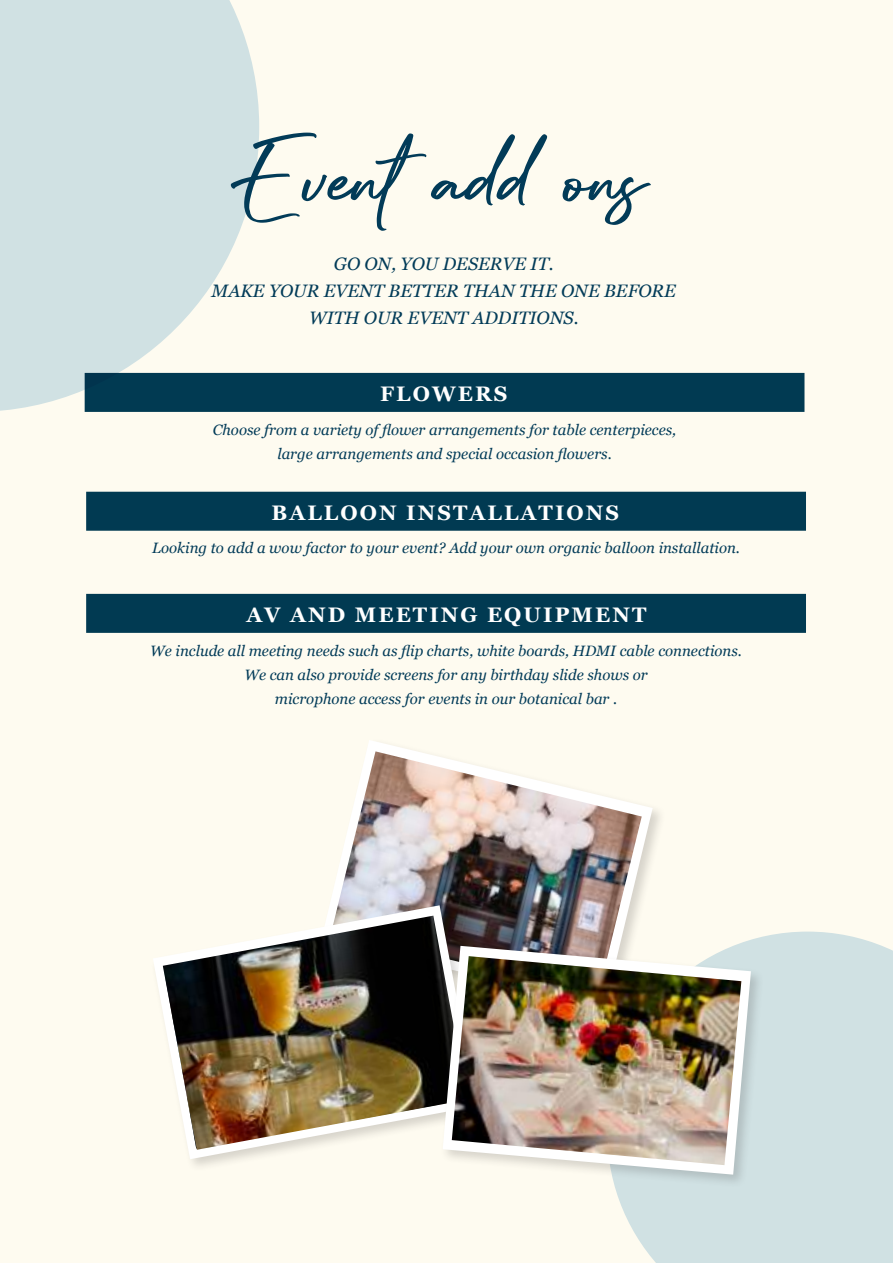
<style>
.page{position:relative;width:893px;height:1263px;background:#fefbf0}
.page>*{position:absolute;margin:0;border:0;box-sizing:border-box;transform-origin:0 0}
.t1{font:128.85px "Amabillis";color:#023b58}
.t2{font:700 21px "Georgia";letter-spacing:.1em;color:#fff}
.t3{font:italic 18px/27px "Georgia";color:#023b58;text-align:center}
.t4{font:italic 15px/24px "Georgia";color:#023b58;text-align:center}
</style>
<div class="page">
<svg style="left:0;top:0;width:259px;height:412px;background:#d5e4e4"></svg>
<div style="left:615px;top:931px;width:278px;height:332px;background:#d0e1e3"></div>
<div style="left:319px;top:737px;width:347px;height:283px;background:#fefbf0"></div>
<svg style="left:330px;top:740px;width:323px;height:163px"></svg>
<img style="left:332px;top:751px;width:310px;height:192px">
<div style="left:85px;top:373px;width:719px;height:39px;background:#023b58"></div>
<div style="left:86px;top:492px;width:720px;height:39px;background:#023b58"></div>
<div style="left:86px;top:594px;width:720px;height:39px;background:#023b58"></div>
<div style="left:150px;top:903px;width:340px;height:270px;background:#241f1f;opacity:.18"></div>
<svg style="left:153px;top:905px;width:324px;height:254px"></svg>
<img style="left:163px;top:916px;width:304px;height:234px">
<div style="left:440px;top:943px;width:325px;height:245px;background:#241f1f;opacity:.18"></div>
<svg style="left:443px;top:946px;width:308px;height:229px"></svg>
<img style="left:452px;top:956px;width:289px;height:209px">
<h1 class="t1" style="left:240px;top:84px;width:408px">Event add ons</h1>
<p class="t3" style="left:212px;top:249px;width:466px">GO ON, YOU DESERVE IT.<br>MAKE YOUR EVENT BETTER THAN THE ONE BEFORE<br>WITH OUR EVENT ADDITIONS.</p>
<h2 class="t2" style="left:380px;top:378px;width:129px">FLOWERS</h2>
<p class="t4" style="left:213px;top:417px;width:465px">Choose from a variety of flower arrangements for table centerpieces, large arrangements and special occasion flowers.</p>
<h2 class="t2" style="left:271px;top:497px;width:349px">BALLOON INSTALLATIONS</h2>
<p class="t4" style="left:152px;top:536px;width:589px">Looking to add a wow factor to your event? Add your own organic balloon installation.</p>
<h2 class="t2" style="left:246px;top:599px;width:401px">AV AND MEETING EQUIPMENT</h2>
<p class="t4" style="left:150px;top:638px;width:593px">We include all meeting needs such as flip charts, white boards, HDMI cable connections.<br>We can also provide screens for any birthday slide shows or<br>microphone access for events in our botanical bar .</p>
</div>
